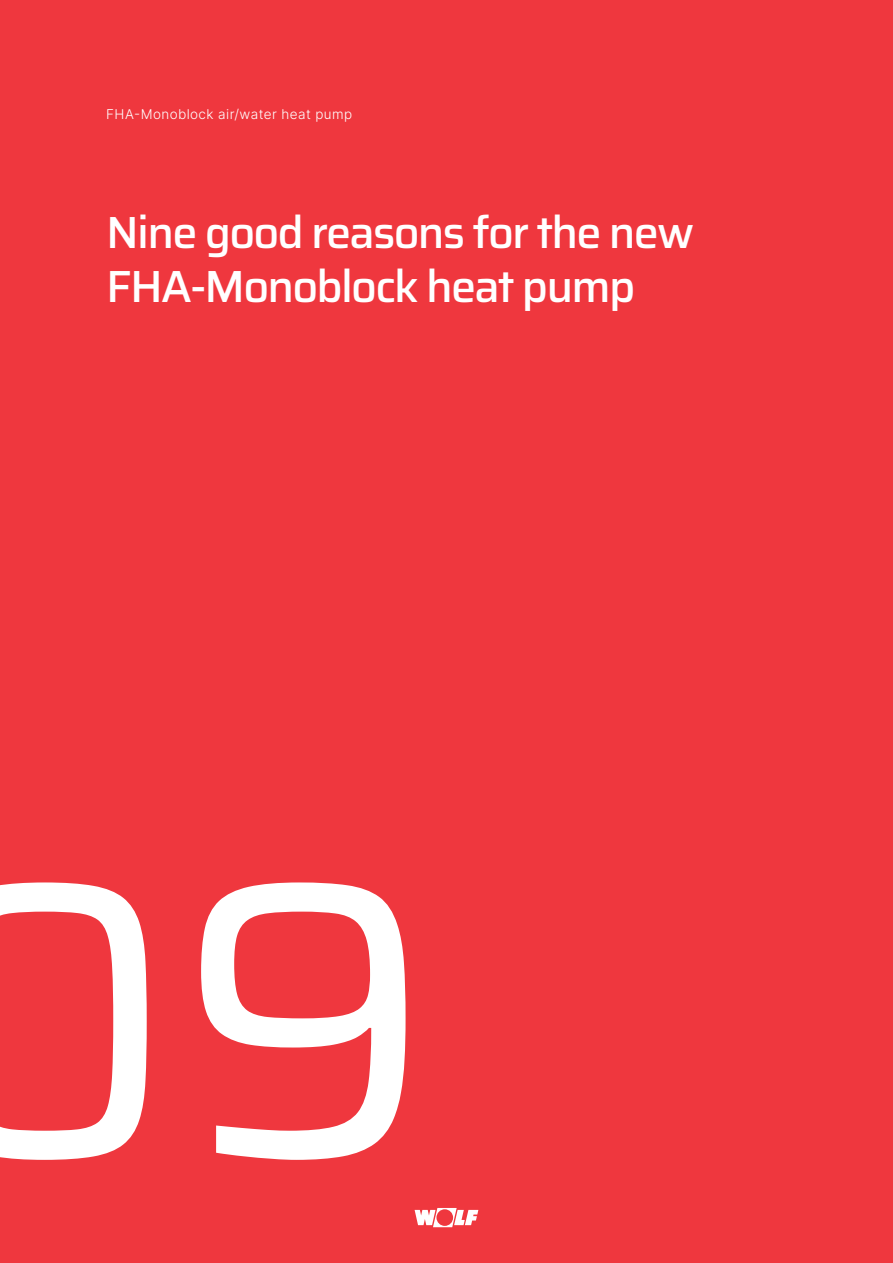
<style>
.page{position:relative;width:893px;height:1263px;background:#ef373e}
.page>*{position:absolute;margin:0;border:0;box-sizing:border-box;transform-origin:0 0}
.t1{font:393.9px "Saira";color:#fff}
.t2{font:500 45px/54px "Saira";letter-spacing:-.04em;color:#fff}
.t3{font:300 13.5px "Inter";letter-spacing:.03em;color:#fff}
</style>
<div class="page">
<svg style="left:415px;top:1208px;width:63px;height:19px"></svg>
<div style="left:436px;top:1209px;width:17px;height:17px;background:#ef373e;border-radius:50%"></div>
<p class="t3" style="left:106px;top:105px;width:247px">FHA-Monoblock air/water heat pump</p>
<p class="t2" style="left:106px;top:203px;width:589px">Nine good reasons for the new<br>FHA-Monoblock heat pump</p>
<h1 class="t1" style="left:-87px;top:699px;width:525px">09</h1>
</div>
